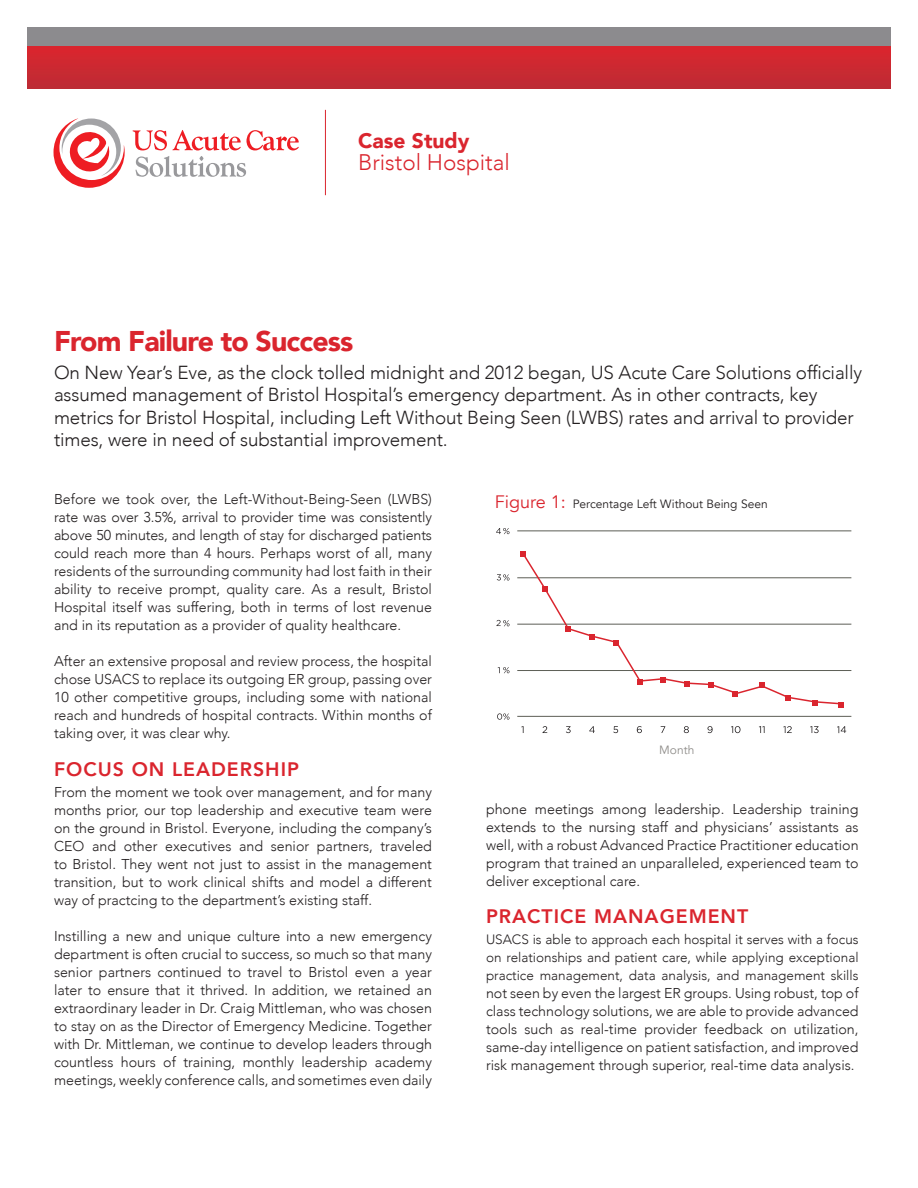
<style>
.page{position:relative;width:918px;height:1188px;background:#fff}
.page>*{position:absolute;margin:0;border:0;box-sizing:border-box;transform-origin:0 0}
.t1{font:900 28.5px "Avenir";letter-spacing:-.03em;color:#da252e}
.t2{font:300 22.5px "Avenir";color:#da252e}
.t3{font:900 21px "Avenir";color:#da252e}
.t4{font:800 19.5px "Avenir";letter-spacing:.05em;color:#da252e}
.t5{font:300 18.9px/22.5px "Avenir";letter-spacing:-.01em;color:#231f20}
.t6{font:300 14.25px/18px "Avenir";color:#231f20;text-align:justify}
.t7{font:300 13.5px/18px "Avenir";color:#231f20;text-align:justify}
.t8{font:12px "Avenir";color:#231f20}
.t9{font:12px "Avenir";color:#908e8b}
.s1{font-size:18px;color:#da252e}
</style>
<div class="page">
<hr style="left:325px;top:110px;width:1px;height:85px;background:#da252e">
<hr style="left:517px;top:716px;width:334px;height:1px;background:#5c5e56">
<hr style="left:517px;top:670px;width:334px;height:1px;background:#5c5e56">
<hr style="left:517px;top:624px;width:334px;height:1px;background:#5c5e56">
<hr style="left:517px;top:577px;width:334px;height:1px;background:#5c5e56">
<hr style="left:517px;top:531px;width:334px;height:1px;background:#5c5e56">
<div style="left:27px;top:45px;width:864px;height:44px;background:linear-gradient(to bottom,#dc252d,#bd2b35)"></div>
<div style="left:27px;top:27px;width:864px;height:18px;background:#8c8b8e"></div>
<svg style="left:54px;top:118px;width:71px;height:70px"></svg>
<svg style="left:133px;top:130px;width:166px;height:20px"></svg>
<svg style="left:135px;top:156px;width:111px;height:21px"></svg>
<svg style="left:496px;top:528px;width:14px;height:6px"></svg>
<svg style="left:497px;top:574px;width:13px;height:7px"></svg>
<svg style="left:496px;top:620px;width:14px;height:6px"></svg>
<svg style="left:498px;top:667px;width:12px;height:6px"></svg>
<svg style="left:497px;top:713px;width:13px;height:7px"></svg>
<svg style="left:521px;top:726px;width:3px;height:7px"></svg>
<svg style="left:542px;top:726px;width:5px;height:7px"></svg>
<svg style="left:566px;top:726px;width:5px;height:7px"></svg>
<svg style="left:589px;top:726px;width:6px;height:7px"></svg>
<svg style="left:613px;top:726px;width:5px;height:7px"></svg>
<svg style="left:637px;top:726px;width:5px;height:7px"></svg>
<svg style="left:661px;top:726px;width:4px;height:7px"></svg>
<svg style="left:684px;top:726px;width:5px;height:7px"></svg>
<svg style="left:708px;top:726px;width:5px;height:7px"></svg>
<svg style="left:731px;top:726px;width:9px;height:7px"></svg>
<svg style="left:759px;top:726px;width:6px;height:7px"></svg>
<svg style="left:783px;top:726px;width:9px;height:7px"></svg>
<svg style="left:810px;top:726px;width:9px;height:7px"></svg>
<svg style="left:837px;top:726px;width:9px;height:7px"></svg>
<svg style="left:521px;top:552px;width:323px;height:155px"></svg>
<h1 class="t3" style="left:358px;top:123px;width:113px">Case Study</h1>
<p class="t2" style="left:358px;top:149px;width:153px">Bristol Hospital</p>
<h2 class="t1" style="left:54px;top:316px;width:301px">From Failure to Success</h2>
<p class="t5" style="left:54px;top:361px;width:810px">On New Year’s Eve, as the clock tolled midnight and 2012 began, US Acute Care Solutions officially</p>
<p class="t5" style="left:54px;top:383px;width:801px">assumed management of Bristol Hospital’s emergency department. As in other contracts, key metrics for Bristol Hospital, including Left Without Being Seen (LWBS) rates and arrival to provider times, were in need of substantial improvement.</p>
<p class="t6" style="left:54px;top:490px;width:380px">Before we took over, the Left-Without-Being-Seen (LWBS) rate was over 3.5%, arrival to provider time was consistently above 50 minutes, and length of stay for discharged patients could reach more than 4 hours. Perhaps worst of all, many residents of the surrounding community had lost faith in their ability to receive prompt, quality care. As a result, Bristol Hospital itself was suffering, both in terms of lost revenue and in its reputation as a provider of quality healthcare.</p>
<p class="t6" style="left:54px;top:652px;width:380px">After an extensive proposal and review process, the hospital chose USACS to replace its outgoing ER group, passing over 10 other competitive groups, including some with national reach and hundreds of hospital contracts. Within months of taking over, it was clear why.</p>
<p class="t4" style="left:54px;top:754px;width:247px">FOCUS ON LEADERSHIP</p>
<p class="t6" style="left:54px;top:783px;width:380px">From the moment we took over management, and for many months prior, our top leadership and executive team were on the ground in Bristol. Everyone, including the company’s CEO and other executives and senior partners, traveled to Bristol. They went not just to assist in the management transition, but to work clinical shifts and model a different way of practcing to the department’s existing staff.</p>
<p class="t6" style="left:54px;top:927px;width:380px">Instilling a new and unique culture into a new emergency department is often crucial to success, so much so that many senior partners continued to travel to Bristol even a year later to ensure that it thrived. In addition, we retained an extraordinary leader in Dr. Craig Mittleman, who was chosen to stay on as the Director of Emergency Medicine. Together with Dr. Mittleman, we continue to develop leaders through countless hours of training, monthly leadership academy meetings, weekly conference calls, and sometimes even daily</p>
<p class="t8" style="left:495px;top:497px;width:274px"><span class="s1">Figure 1:</span> Percentage Left Without Being Seen</p>
<p class="t9" style="left:659px;top:743px;width:37px">Month</p>
<p class="t6" style="left:486px;top:800px;width:374px">phone meetings among leadership. Leadership training extends to the nursing staff and physicians’ assistants as well, with a robust Advanced Practice Practitioner education program that trained an unparalleled, experienced team to deliver exceptional care.</p>
<p class="t4" style="left:486px;top:901px;width:264px">PRACTICE MANAGEMENT</p>
<p class="t7" style="left:486px;top:931px;width:374px">USACS is able to approach each hospital it serves with a focus on relationships and patient care, while applying exceptional practice management, data analysis, and management skills</p>
<p class="t6" style="left:486px;top:984px;width:374px">not seen by even the largest ER groups. Using robust, top of class technology solutions, we are able to provide advanced tools such as real-time provider feedback on utilization, same-day intelligence on patient satisfaction, and improved risk management through superior, real-time data analysis.</p>
</div>
